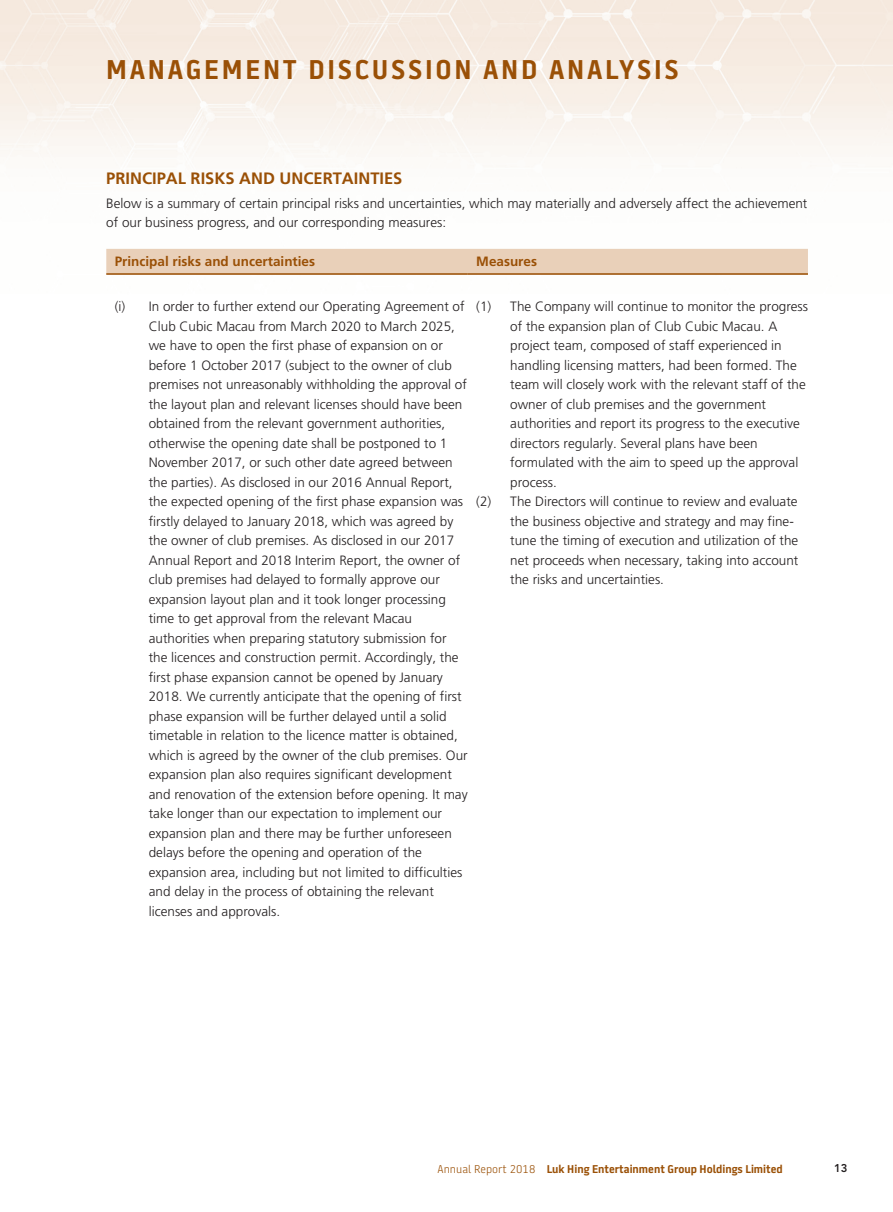
<style>
.page{position:relative;width:893px;height:1212px;background:#fff}
.page>*{position:absolute;margin:0;border:0;box-sizing:border-box;transform-origin:0 0}
.t1{font:700 27px "Battersea";letter-spacing:.1em;color:#9a5006}
.t2{font:700 16.5px "Frutiger LT Std";color:#9a5006}
.t3{font:300 13.5px/19.5px "Frutiger LT Std";color:#231f20}
.t4{font:700 13.5px "Frutiger LT Std";color:#9a5006}
.t5{font:700 11.25px "Battersea";color:#9a5006}
.t6{font:800 11.25px "Avenir LT Std";color:#231f20}
.s1{font-weight:300}
</style>
<div class="page">
<img style="left:0;top:0;width:893px;height:249px">
<div style="left:106px;top:249px;width:702px;height:24px;background:#e9d0b9"></div>
<hr style="left:106px;top:273px;width:362px;height:2px;background:#9a5006">
<hr style="left:468px;top:273px;width:340px;height:2px;background:#9a5006">
<h1 class="t1" style="left:106px;top:53px;width:574px">MANAGEMENT DISCUSSION AND ANALYSIS</h1>
<p class="t2" style="left:106px;top:168px;width:298px">PRINCIPAL RISKS AND UNCERTAINTIES</p>
<p class="t3" style="left:106px;top:193px;width:703px">Below is a summary of certain principal risks and uncertainties, which may materially and adversely affect the achievement of our business progress, and our corresponding measures:</p>
<p class="t4" style="left:115px;top:253px;width:202px">Principal risks and uncertainties</p>
<p class="t4" style="left:476px;top:253px;width:62px">Measures</p>
<p class="t3" style="left:149px;top:297px;width:320px;text-indent:-34px">(i) In order to further extend our Operating Agreement of Club Cubic Macau from March 2020 to March 2025, we have to open the first phase of expansion on or before 1 October 2017 (subject to the owner of club premises not unreasonably withholding the approval of the layout plan and relevant licenses should have been obtained from the relevant government authorities, otherwise the opening date shall be postponed to 1<br>November 2017, or such other date agreed between the parties). As disclosed in our 2016 Annual Report, the expected opening of the first phase expansion was firstly delayed to January 2018, which was agreed by the owner of club premises. As disclosed in our 2017<br>Annual Report and 2018 Interim Report, the owner of club premises had delayed to formally approve our expansion layout plan and it took longer processing time to get approval from the relevant Macau authorities when preparing statutory submission for the licences and construction permit. Accordingly, the first phase expansion cannot be opened by January 2018. We currently anticipate that the opening of first phase expansion will be further delayed until a solid timetable in relation to the licence matter is obtained, which is agreed by the owner of the club premises. Our expansion plan also requires significant development and renovation of the extension before opening. It may take longer than our expectation to implement our expansion plan and there may be further unforeseen delays before the opening and operation of the expansion area, including but not limited to difficulties and delay in the process of obtaining the relevant licenses and approvals.</p>
<p class="t3" style="left:476px;top:297px;width:333px">(1) The Company will continue to monitor the progress</p>
<p class="t3" style="left:510px;top:317px;width:269px">of the expansion plan of Club Cubic Macau. A</p>
<p class="t3" style="left:510px;top:336px;width:273px">project team, composed of staff experienced in</p>
<p class="t3" style="left:510px;top:356px;width:288px">handling licensing matters, had been formed. The</p>
<p class="t3" style="left:510px;top:375px;width:297px">team will closely work with the relevant staff of the</p>
<p class="t3" style="left:510px;top:395px;width:257px">owner of club premises and the government</p>
<p class="t3" style="left:510px;top:414px;width:291px">authorities and report its progress to the executive</p>
<p class="t3" style="left:510px;top:434px;width:249px">directors regularly. Several plans have been</p>
<p class="t3" style="left:510px;top:453px;width:290px">formulated with the aim to speed up the approval</p>
<p class="t3" style="left:510px;top:473px;width:48px">process.</p>
<p class="t3" style="left:476px;top:492px;width:323px">(2) The Directors will continue to review and evaluate</p>
<p class="t3" style="left:510px;top:512px;width:285px">the business objective and strategy and may fine-</p>
<p class="t3" style="left:510px;top:531px;width:290px">tune the timing of execution and utilization of the</p>
<p class="t3" style="left:510px;top:551px;width:290px">net proceeds when necessary, taking into account</p>
<p class="t3" style="left:510px;top:570px;width:155px">the risks and uncertainties.</p>
<p class="t5" style="left:437px;top:1162px;width:347px"><span class="s1">Annual Report 2018</span> Luk Hing Entertainment Group Holdings Limited</p>
<p class="t6" style="left:834px;top:1162px;width:15px">13</p>
</div>
